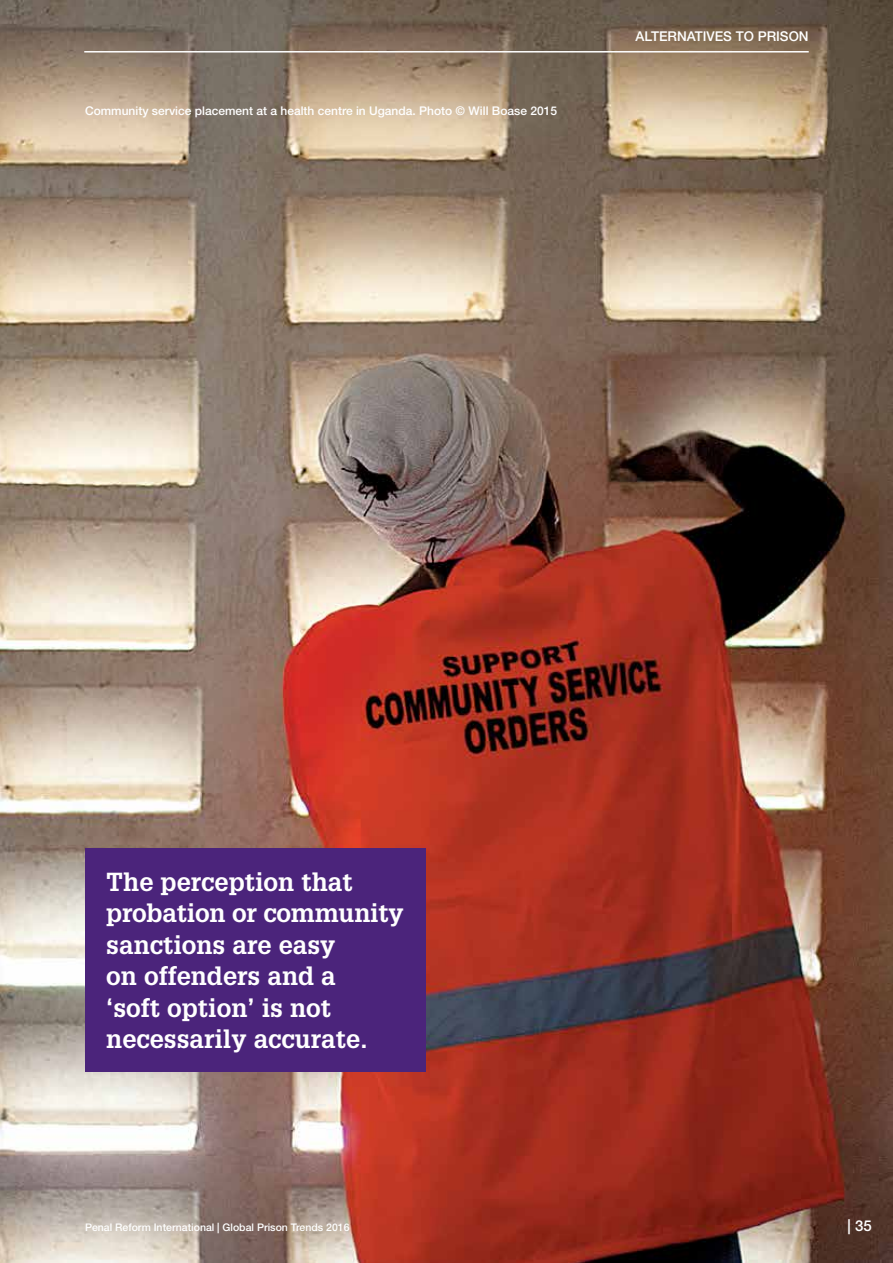
<style>
.page{position:relative;width:893px;height:1263px;background:#fff}
.page>*{position:absolute;margin:0;border:0;box-sizing:border-box;transform-origin:0 0}
.t1{font:700 25.5px/31.5px "Glypha";color:#fff}
.t2{font:500 15px "Helvetica Neue LT Std";color:#fff}
.t3{font:500 13.5px "Helvetica Neue LT Std";color:#fff}
.t4{font:500 12px "Helvetica Neue LT Std";color:#fff}
.t5{font:500 10.5px "Helvetica Neue LT Std";color:#fff}
</style>
<div class="page">
<img style="left:0;top:0;width:893px;height:1263px">
<div style="left:85px;top:848px;width:340px;height:223px;background:#4b247b"></div>
<hr style="left:84px;top:51px;width:725px;height:2px;background:#fff">
<p class="t4" style="left:85px;top:103px;width:474px">Community service placement at a health centre in Uganda. Photo © Will Boase 2015</p>
<p class="t3" style="left:636px;top:29px;width:175px">ALTERNATIVES TO PRISON</p>
<p class="t1" style="left:106px;top:865px;width:299px">The perception that probation or community sanctions are easy<br>on offenders and a<br>‘soft option’ is not necessarily accurate.</p>
<p class="t5" style="left:85px;top:1221px;width:266px">Penal Reform International | Global Prison Trends 2016</p>
<p class="t2" style="left:847px;top:1217px;width:26px">| 35</p>
</div>
